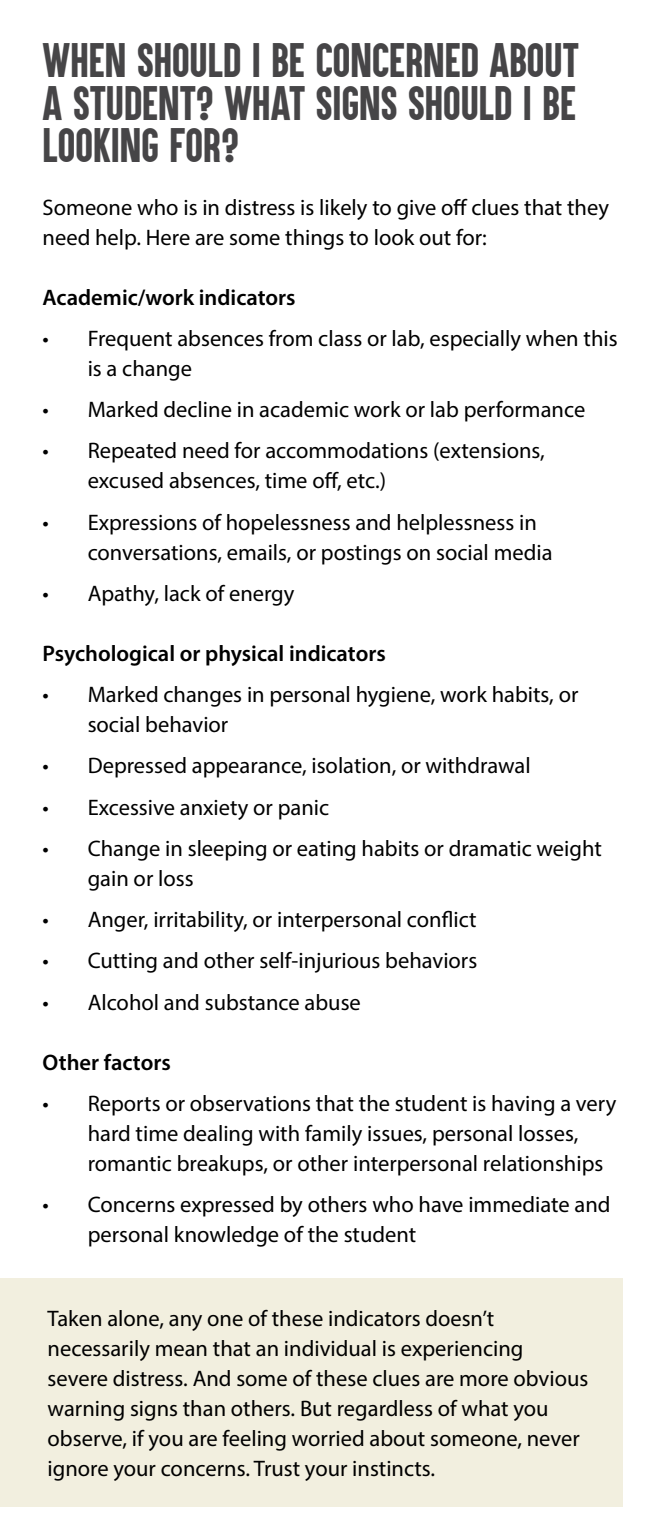
<style>
.page{position:relative;width:653px;height:1530px;background:#fff}
.page>*{position:absolute;margin:0;border:0;box-sizing:border-box;transform-origin:0 0}
.t1{font:40px/42.5px "Aku&Kamu";color:#464547;text-align:justify}
.t2{font:22.5px/30px "Myriad Pro";color:#000}
.t3{font:600 22.5px "Myriad Pro";color:#000}
</style>
<div class="page">
<div style="left:0;top:1278px;width:622px;height:229px;background:#f2efdf"></div>
<h1 class="t1" style="left:43px;top:39px;width:537px">WHEN SHOULD I BE CONCERNED ABOUT A STUDENT? WHAT SIGNS SHOULD I BE LOOKING FOR?</h1>
<p class="t2" style="left:43px;top:192px;width:567px">Someone who is in distress is likely to give off clues that they need help. Here are some things to look out for:</p>
<p class="t3" style="left:43px;top:283px;width:254px">Academic/work indicators</p>
<p class="t2" style="left:88px;top:323px;width:531px;text-indent:-45px">• Frequent absences from class or lab, especially when this is a change</p>
<p class="t2" style="left:43px;top:394px;width:544px">• Marked decline in academic work or lab performance</p>
<p class="t2" style="left:88px;top:436px;width:458px;text-indent:-45px">• Repeated need for accommodations (extensions, excused absences, time off, etc.)</p>
<p class="t2" style="left:88px;top:507px;width:466px;text-indent:-45px">• Expressions of hopelessness and helplessness in conversations, emails, or postings on social media</p>
<p class="t2" style="left:43px;top:578px;width:253px">• Apathy, lack of energy</p>
<p class="t3" style="left:43px;top:639px;width:344px">Psychological or physical indicators</p>
<p class="t2" style="left:88px;top:679px;width:492px;text-indent:-45px">• Marked changes in personal hygiene, work habits, or social behavior</p>
<p class="t2" style="left:43px;top:751px;width:489px">• Depressed appearance, isolation, or withdrawal</p>
<p class="t2" style="left:43px;top:792px;width:288px">• Excessive anxiety or panic</p>
<p class="t2" style="left:88px;top:833px;width:515px;text-indent:-45px">• Change in sleeping or eating habits or dramatic weight gain or loss</p>
<p class="t2" style="left:43px;top:904px;width:435px">• Anger, irritability, or interpersonal conflict</p>
<p class="t2" style="left:43px;top:946px;width:436px">• Cutting and other self-injurious behaviors</p>
<p class="t2" style="left:43px;top:987px;width:320px">• Alcohol and substance abuse</p>
<p class="t3" style="left:43px;top:1048px;width:130px">Other factors</p>
<p class="t2" style="left:88px;top:1088px;width:530px;text-indent:-45px">• Reports or observations that the student is having a very hard time dealing with family issues, personal losses, romantic breakups, or other interpersonal relationships</p>
<p class="t2" style="left:88px;top:1189px;width:524px;text-indent:-45px">• Concerns expressed by others who have immediate and personal knowledge of the student</p>
<p class="t2" style="left:48px;top:1303px;width:542px">Taken alone, any one of these indicators doesn’t necessarily mean that an individual is experiencing severe distress. And some of these clues are more obvious warning signs than others. But regardless of what you observe, if you are feeling worried about someone, never ignore your concerns. Trust your instincts.</p>
</div>
